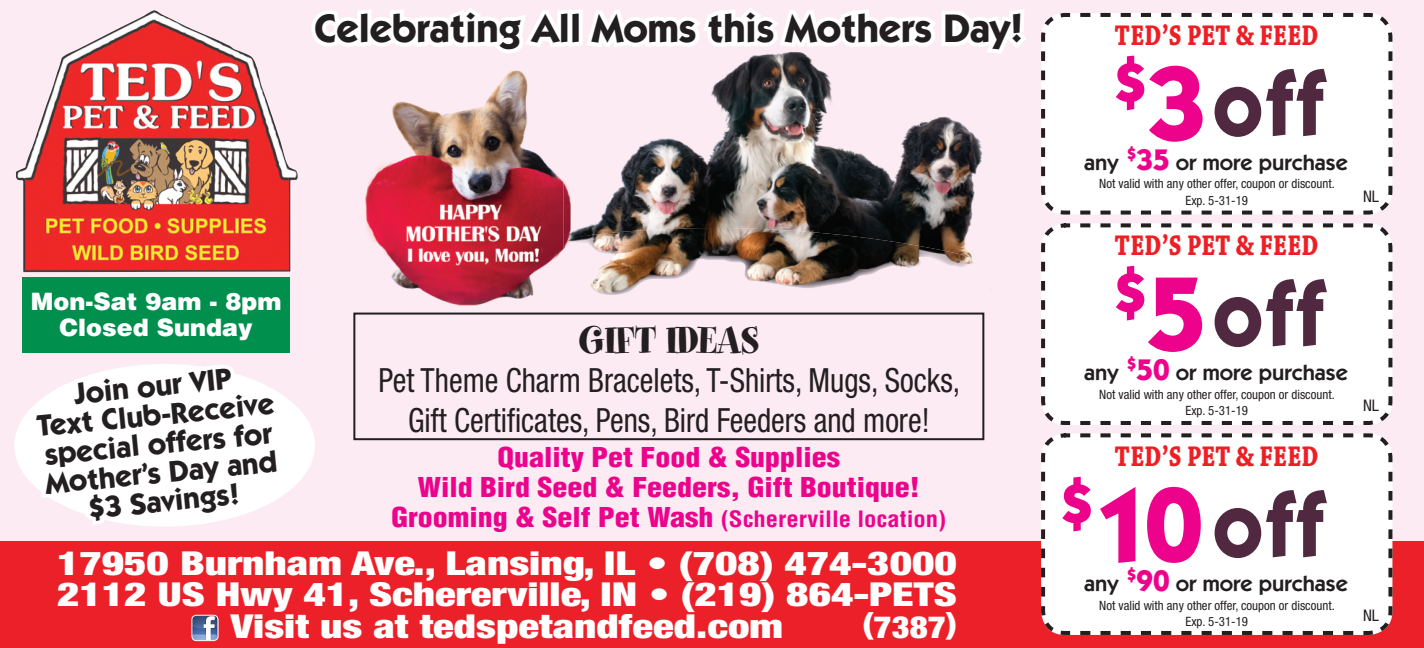
<style>
.page{position:relative;width:1424px;height:648px;background:#fcebf2}
.page>*{position:absolute;margin:0;border:0;box-sizing:border-box;transform-origin:0 0}
.t1{font:700 91.6px "ITC Kabel Std";letter-spacing:.04em;color:#502940;scale:.89 1}
.t2{font:41.8px "Spumoni LP Std";color:#231f20}
.t3{font:700 40px "ITC Kabel Std";color:#231f20}
.t4{font:condensed 33.4px/40px "Helvetica Neue LT Std";color:#231f20;text-align:center;scale:.92 1}
.t5{font:900 condensed 33px/31.2px "Helvetica Neue LT Std";color:#fff;text-align:center;scale:1.3 1}
.t6{font:900 condensed 30.6px "Helvetica Neue LT Std";color:#fff;scale:1.13 1}
.t7{font:700 30px/29px "ITC Kabel Std";color:#231f20;text-align:center}
.t8{font:700 30px "Chaparral Pro";letter-spacing:.005em;color:#ed1f25;scale:.8 1}
.t9{font:900 condensed 26.8px/29.6px "Helvetica LT Std";color:#ed028c;text-align:center;scale:1.12 1}
.t10{font:900 24px/26px "Helvetica LT Std";color:#fff;text-align:center}
.t11{font:600 22px "ITC Kabel Std";color:#231f20}
.t12{font:700 condensed 22px "Helvetica LT Std";color:#ed028c;scale:1.12 1}
.t13{font:condensed 16px "Helvetica Neue LT Std";color:#231f20}
.t14{font:condensed 12.8px/16.4px "Helvetica Neue LT Std";color:#231f20;text-align:center}
.s1{font-weight:900;font-size:26.8px}
.s2{font-size:105.8px;color:#ed028c}
.s3{font-weight:700;font-size:30px;color:#ed028c}
</style>
<div class="page">
<div style="left:0;top:541px;width:1424px;height:107px;background:#ec2029"></div>
<svg style="left:1041px;top:12px;width:352px;height:203px;background:#f1f0f0"></svg>
<svg style="left:1041px;top:223px;width:352px;height:202px;background:#f1f0f0"></svg>
<svg style="left:1041px;top:433px;width:352px;height:202px;background:#f1efef"></svg>
<div style="left:22px;top:277px;width:268px;height:76px;background:#008f4d"></div>
<div style="left:14px;top:364px;width:301px;height:163px;background:#fff;border-radius:50%"></div>
<img style="left:193px;top:615px;width:25px;height:26px">
<div style="left:191px;top:615px;width:27px;height:26px;border:1px solid #fff;border-radius:4px"></div>
<img style="left:16px;top:10px;width:282px;height:262px">
<div style="left:1080px;top:257px;width:313px;height:168px;background:#fff"></div>
<div style="left:1080px;top:467px;width:313px;height:168px;background:#fff"></div>
<div style="left:1080px;top:47px;width:313px;height:168px;background:#fff"></div>
<img style="left:588px;top:77px;width:404px;height:215px">
<img style="left:588px;top:228px;width:388px;height:67px">
<img style="left:365px;top:77px;width:198px;height:229px">
<img style="left:563px;top:181px;width:25px;height:69px">
<img style="left:567px;top:235px;width:21px;height:9px">
<svg style="left:311px;top:8px;width:715px;height:69px"></svg>
<div style="left:353px;top:313px;width:631px;height:127px;border:2px solid #231f20"></div>
<h3 class="t3" style="left:314px;top:5px;width:711px">Celebrating All Moms this Mothers Day!</h3>
<h3 class="t10" style="left:31px;top:289px;width:252px">Mon-Sat 9am - 8pm<br>Closed Sunday</h3>
<h3 class="t7" style="left:33px;top:384px;width:239px;rotate:-6deg">Join our VIP<br>Text Club-Receive special offers for<br>Mother’s Day and $3 Savings!</h3>
<h2 class="t2" style="left:579px;top:313px;width:182px">GIFT IDEAS</h2>
<h3 class="t4" style="left:379px;top:360px;width:634px">Pet Theme Charm Bracelets, T-Shirts, Mugs, Socks,<br>Gift Certificates, Pens, Bird Feeders and more!</h3>
<h3 class="t9" style="left:418px;top:446px;width:450px">Quality Pet Food &amp; Supplies<br>Wild Bird Seed &amp; Feeders, Gift Boutique!</h3>
<h3 class="t12" style="left:391px;top:506px;width:497px"><span class="s1">Grooming &amp; Self Pet Wash</span> (Schererville location)</h3>
<h3 class="t5" style="left:57px;top:548px;width:693px">17950 Burnham Ave., Lansing, IL • (708) 474-3000<br>2112 US Hwy 41, Schererville, IN • (219) 864-PETS<br>Visit us at tedspetandfeed.com</h3>
<h3 class="t6" style="left:863px;top:609px;width:85px">(7387)</h3>
<h3 class="t8" style="left:1115px;top:17px;width:256px">TED’S PET &amp; FEED</h3>
<h1 class="t1" style="left:1113px;top:50px;width:238px"><sup>$</sup><span class="s2">3</span>off</h1>
<h3 class="t11" style="left:1084px;top:150px;width:265px">any <sup>$</sup><span class="s3">35</span> or more purchase</h3>
<p class="t14" style="left:1099px;top:176px;width:237px">Not valid with any other offer, coupon or discount.<br>Exp. 5-31-19</p>
<h3 class="t8" style="left:1115px;top:228px;width:256px">TED’S PET &amp; FEED</h3>
<h1 class="t1" style="left:1113px;top:260px;width:238px"><sup>$</sup><span class="s2">5</span>off</h1>
<h3 class="t11" style="left:1084px;top:360px;width:265px">any <sup>$</sup><span class="s3">50</span> or more purchase</h3>
<p class="t14" style="left:1099px;top:386px;width:237px">Not valid with any other offer, coupon or discount.<br>Exp. 5-31-19</p>
<h3 class="t8" style="left:1115px;top:439px;width:256px">TED’S PET &amp; FEED</h3>
<h1 class="t1" style="left:1060px;top:471px;width:298px"><sup>$</sup><span class="s2">10</span>off</h1>
<h3 class="t11" style="left:1084px;top:571px;width:265px">any <sup>$</sup><span class="s3">90</span> or more purchase</h3>
<p class="t14" style="left:1099px;top:597px;width:237px">Not valid with any other offer, coupon or discount.<br>Exp. 5-31-19</p>
<p class="t13" style="left:1363px;top:187px;width:17px">NL</p>
<p class="t13" style="left:1363px;top:396px;width:17px">NL</p>
<p class="t13" style="left:1363px;top:606px;width:17px">NL</p>
</div>
